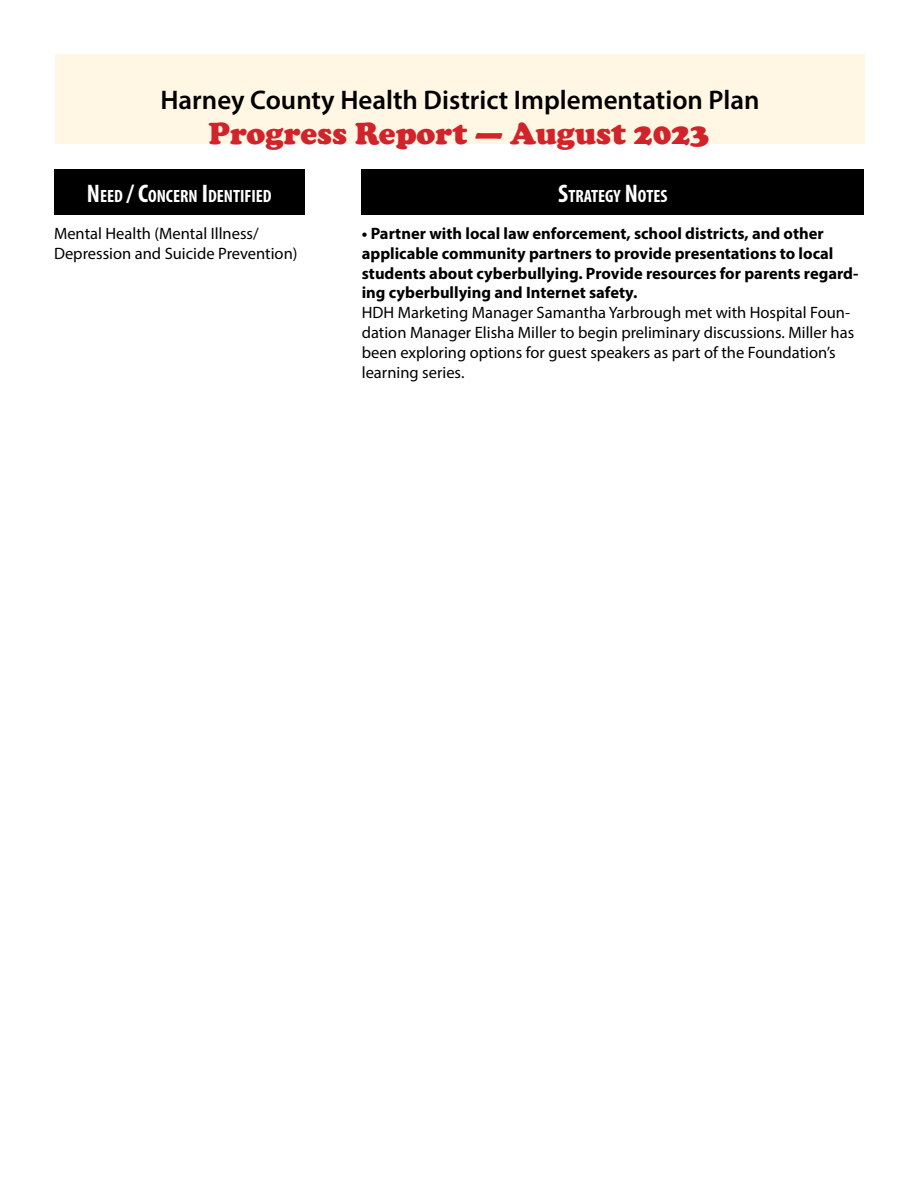
<style>
.page{position:relative;width:918px;height:1188px;background:#fff}
.page>*{position:absolute;margin:0;border:0;box-sizing:border-box;transform-origin:0 0}
.t1{font:900 31.5px "Cooper";color:#d2232a}
.t2{font:600 27px "Myriad Pro";color:#000}
.t3{font:700 condensed 17.85px "Myriad Pro";color:#fff}
.t4{font:16.5px/19.8px "Myriad Pro";color:#000}
.t5{font:700 16.5px/19.8px "Myriad Pro";color:#000}
.s1{font-size:25.5px}
</style>
<div class="page">
<div style="left:54px;top:170px;width:251px;height:45px;background:#000"></div>
<div style="left:362px;top:170px;width:502px;height:45px;background:#000"></div>
<div style="left:55px;top:54px;width:810px;height:90px;background:#fff6e4"></div>
<h2 class="t2" style="left:160px;top:83px;width:601px">Harney County Health District Implementation Plan</h2>
<h1 class="t1" style="left:209px;top:115px;width:502px">Progress Report — August 2023</h1>
<p class="t3" style="left:87px;top:185px;width:186px"><span class="s1">N</span>EED <span class="s1">/ C</span>ONCERN <span class="s1">I</span>DENTIFIED</p>
<p class="t4" style="left:54px;top:223px;width:245px">Mental Health (Mental Illness/<br>Depression and Suicide Prevention)</p>
<p class="t3" style="left:558px;top:185px;width:110px"><span class="s1">S</span>TRATEGY <span class="s1">N</span>OTES</p>
<p class="t5" style="left:362px;top:223px;width:498px">• Partner with local law enforcement, school districts, and other applicable community partners to provide presentations to local students about cyberbullying. Provide resources for parents regard&shy;ing cyberbullying and Internet safety.</p>
<p class="t4" style="left:362px;top:302px;width:494px">HDH Marketing Manager Samantha Yarbrough met with Hospital Foun&shy;dation Manager Elisha Miller to begin preliminary discussions. Miller has been exploring options for guest speakers as part of the Foundation’s learning series.</p>
</div>
